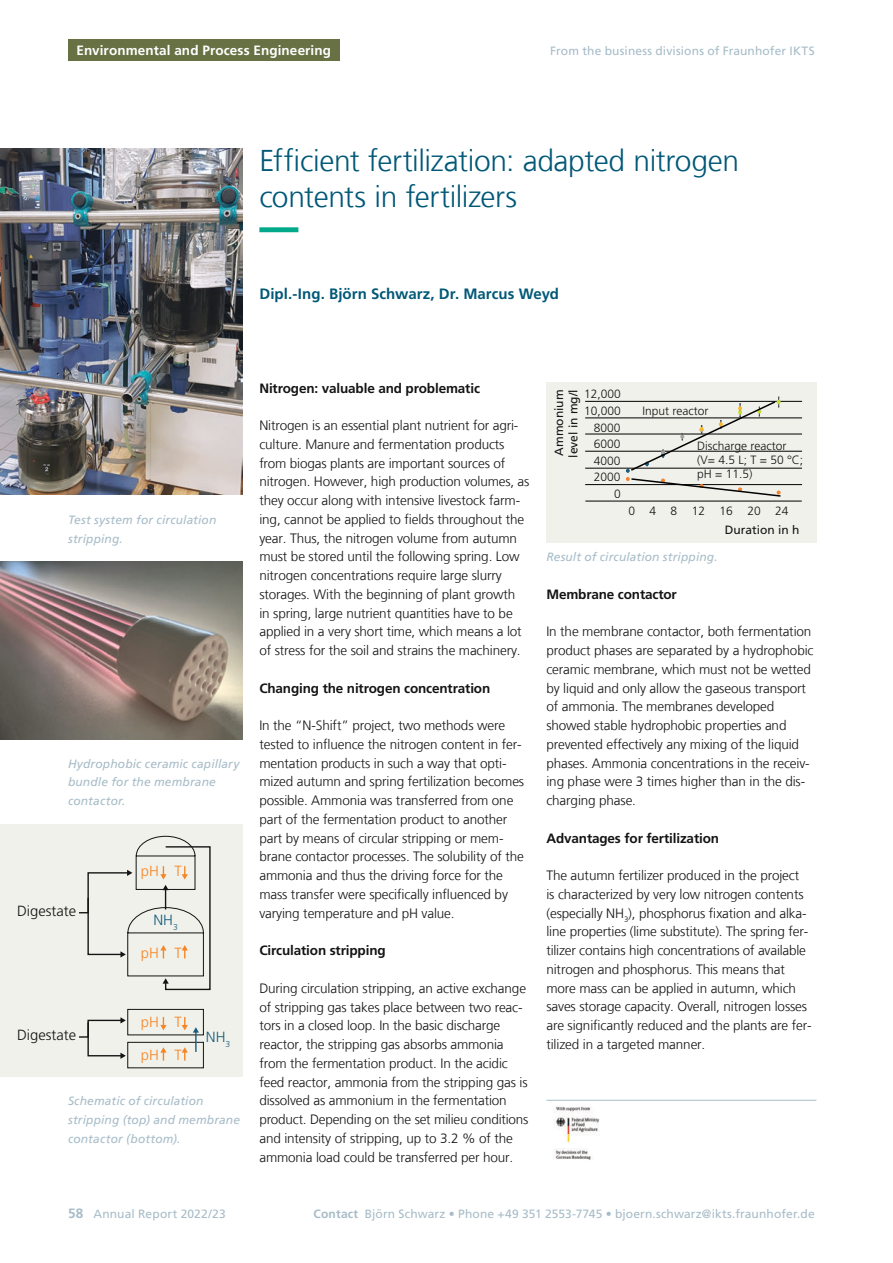
<style>
.page{position:relative;width:893px;height:1263px;background:#fff}
.page>*{position:absolute;margin:0;border:0;box-sizing:border-box;transform-origin:0 0}
.t1{font:300 30px/36px "Frutiger LT Com";letter-spacing:-.015em;color:#005877}
.t2{font:700 15px "Frutiger LT Com";letter-spacing:.005em;color:#005877}
.t3{font:300 14.7px "Frutiger LT Com";color:#131413}
.t4{font:300 14.7px "Frutiger LT Com";color:#f68625}
.t5{font:300 14.7px "Frutiger LT Com";color:#185b7d}
.t6{font:300 13.5px/18.8px "Frutiger LT Com";letter-spacing:-.01em;color:#131413}
.t7{font:700 13.5px "Frutiger LT Com";letter-spacing:-.01em;color:#131413}
.t8{font:700 13.5px "Frutiger LT Com";letter-spacing:.01em;color:#fff}
.t9{font:700 13.5px "Frutiger LT Com";color:#a7bcc8}
.t10{font:italic 12px/18.8px "Frutiger LT Com";letter-spacing:.01em;color:#a7bcc8}
.t11{font:12px "Frutiger LT Com";letter-spacing:.01em;color:#a7bcc8}
.t12{font:300 12px/14.4px "Frutiger LT Com";color:#131413}
.t13{font:12px/14.4px "Frutiger LT Com";color:#131413}
.t14{font:300 12px "Frutiger LT Com";letter-spacing:1.2em;color:#131413}
.s1{font-weight:700}
</style>
<div class="page">
<hr style="left:546px;top:1100px;width:270px;height:1px;background:#a7bcc8">
<img style="left:0;top:561px;width:242px;height:178px">
<div style="left:0;top:824px;width:242px;height:252px;background:#f0f1ea"></div>
<svg style="left:160px;top:1017px;width:7px;height:13px"></svg>
<svg style="left:79px;top:1017px;width:47px;height:42px"></svg>
<svg style="left:79px;top:836px;width:132px;height:155px"></svg>
<div style="left:127px;top:1009px;width:77px;height:26px;border:1px solid #131413"></div>
<svg style="left:182px;top:1047px;width:6px;height:14px"></svg>
<svg style="left:160px;top:1047px;width:7px;height:14px"></svg>
<div style="left:127px;top:1042px;width:77px;height:26px;border:1px solid #131413"></div>
<hr style="left:195px;top:1032px;width:2px;height:20px;background:#185b7d">
<svg style="left:182px;top:1017px;width:17px;height:15px"></svg>
<div style="left:546px;top:382px;width:270px;height:161px;background:#f0f1ea"></div>
<hr style="left:586px;top:501px;width:215px;height:1px;background:#000">
<hr style="left:586px;top:401px;width:215px;height:1px;background:#000">
<hr style="left:586px;top:418px;width:215px;height:1px;background:#000">
<hr style="left:586px;top:434px;width:215px;height:1px;background:#000">
<hr style="left:586px;top:451px;width:215px;height:1px;background:#000">
<hr style="left:586px;top:468px;width:215px;height:1px;background:#000">
<hr style="left:586px;top:484px;width:215px;height:1px;background:#000">
<svg style="left:626px;top:396px;width:156px;height:101px"></svg>
<img style="left:0;top:149px;width:242px;height:346px">
<img style="left:555px;top:1106px;width:45px;height:54px">
<svg style="left:259px;top:227px;width:40px;height:5px"></svg>
<div style="left:68px;top:39px;width:272px;height:21px;background:#677143"></div>
<p class="t8" style="left:77px;top:42px;width:256px">Environmental and Process Engineering</p>
<p class="t11" style="left:550px;top:44px;width:266px">From the business divisions of Fraunhofer IKTS</p>
<h1 class="t1" style="left:259px;top:143px;width:481px">Efficient fertilization: adapted nitrogen contents in fertilizers</h1>
<p class="t2" style="left:259px;top:285px;width:301px">Dipl.-Ing. Björn Schwarz, Dr. Marcus Weyd</p>
<p class="t10" style="left:68px;top:510px;width:150px">Test system for circulation stripping.</p>
<p class="t10" style="left:68px;top:754px;width:173px">Hydrophobic ceramic capillary bundle for the membrane contactor.</p>
<p class="t3" style="left:17px;top:902px;width:60px">Digestate</p>
<p class="t3" style="left:17px;top:1026px;width:60px">Digestate</p>
<p class="t4" style="left:141px;top:863px;width:43px">pH T</p>
<p class="t5" style="left:153px;top:912px;width:26px">NH<sub>3</sub></p>
<p class="t4" style="left:141px;top:944px;width:20px">pH</p>
<p class="t4" style="left:175px;top:944px;width:9px">T</p>
<p class="t4" style="left:141px;top:1013px;width:43px">pH T</p>
<p class="t4" style="left:141px;top:1046px;width:43px">pH T</p>
<p class="t5" style="left:206px;top:1029px;width:26px">NH<sub>3</sub></p>
<p class="t10" style="left:68px;top:1092px;width:174px">Schematic of circulation stripping (top) and membrane contactor (bottom).</p>
<p class="t9" style="left:68px;top:1205px;width:17px">58</p>
<p class="t11" style="left:94px;top:1206px;width:134px">Annual Report 2022/23</p>
<p class="t7" style="left:259px;top:380px;width:222px">Nitrogen: valuable and problematic</p>
<p class="t6" style="left:259px;top:416px;width:272px">Nitrogen is an essential plant nutrient for agri&shy;culture. Manure and fermentation products from biogas plants are important sources of nitrogen. However, high production volumes, as they occur along with intensive livestock farm&shy;ing, cannot be applied to fields throughout the year. Thus, the nitrogen volume from autumn must be stored until the following spring. Low nitrogen concentrations require large slurry storages. With the beginning of plant growth<br>in spring, large nutrient quantities have to be applied in a very short time, which means a lot of stress for the soil and strains the machinery.</p>
<p class="t7" style="left:259px;top:680px;width:232px">Changing the nitrogen concentration</p>
<p class="t6" style="left:259px;top:716px;width:266px">In the “N-Shift” project, two methods were tested to influence the nitrogen content in fer&shy;mentation products in such a way that opti&shy;mized autumn and spring fertilization becomes possible. Ammonia was transferred from one part of the fermentation product to another part by means of circular stripping or mem&shy;brane contactor processes. The solubility of the ammonia and thus the driving force for the mass transfer were specifically influenced by varying temperature and pH value.</p>
<p class="t7" style="left:259px;top:943px;width:128px">Circulation stripping</p>
<p class="t6" style="left:259px;top:979px;width:271px">During circulation stripping, an active exchange of stripping gas takes place between two reac&shy;tors in a closed loop. In the basic discharge reactor, the stripping gas absorbs ammonia from the fermentation product. In the acidic feed reactor, ammonia from the stripping gas is dissolved as ammonium in the fermentation product. Depending on the set milieu conditions and intensity of stripping, up to 3.2 % of the ammonia load could be transferred per hour.</p>
<p class="t12" style="left:584px;top:387px;width:38px">12,000</p>
<p class="t13" style="left:552px;top:458px;width:70px;rotate:-90deg">Ammonium level in mg/l</p>
<p class="t12" style="left:584px;top:404px;width:38px">10,000</p>
<p class="t12" style="left:594px;top:420px;width:28px">8000</p>
<p class="t12" style="left:594px;top:437px;width:28px">6000</p>
<p class="t12" style="left:594px;top:453px;width:28px">4000</p>
<p class="t12" style="left:594px;top:470px;width:28px">2000</p>
<p class="t12" style="left:614px;top:487px;width:8px">0</p>
<p class="t12" style="left:643px;top:404px;width:67px">Input reactor</p>
<p class="t12" style="left:697px;top:438px;width:107px">Discharge reactor (V= 4.5 L; T = 50 °C; pH = 11.5)</p>
<p class="t14" style="left:628px;top:504px;width:161px">04812162024</p>
<p class="t13" style="left:725px;top:523px;width:76px">Duration in h</p>
<p class="t10" style="left:546px;top:548px;width:173px">Result of circulation stripping.</p>
<p class="t7" style="left:546px;top:586px;width:132px">Membrane contactor</p>
<p class="t6" style="left:546px;top:622px;width:269px">In the membrane contactor, both fermentation product phases are separated by a hydrophobic ceramic membrane, which must not be wetted by liquid and only allow the gaseous transport of ammonia. The membranes developed showed stable hydrophobic properties and prevented effectively any mixing of the liquid phases. Ammonia concentrations in the receiv&shy;ing phase were 3 times higher than in the dis&shy;charging phase.</p>
<p class="t7" style="left:546px;top:830px;width:174px">Advantages for fertilization</p>
<p class="t6" style="left:546px;top:866px;width:267px">The autumn fertilizer produced in the project<br>is characterized by very low nitrogen contents (especially NH<sub>3</sub>), phosphorus fixation and alka&shy;line properties (lime substitute). The spring fer&shy;tilizer contains high concentrations of available nitrogen and phosphorus. This means that more mass can be applied in autumn, which saves storage capacity. Overall, nitrogen losses are significantly reduced and the plants are fer&shy;tilized in a targeted manner.</p>
<p class="t11" style="left:314px;top:1206px;width:503px"><span class="s1">Contact</span> Björn Schwarz • Phone +49 351 2553-7745 • bjoern.schwarz@ikts.fraunhofer.de</p>
</div>
